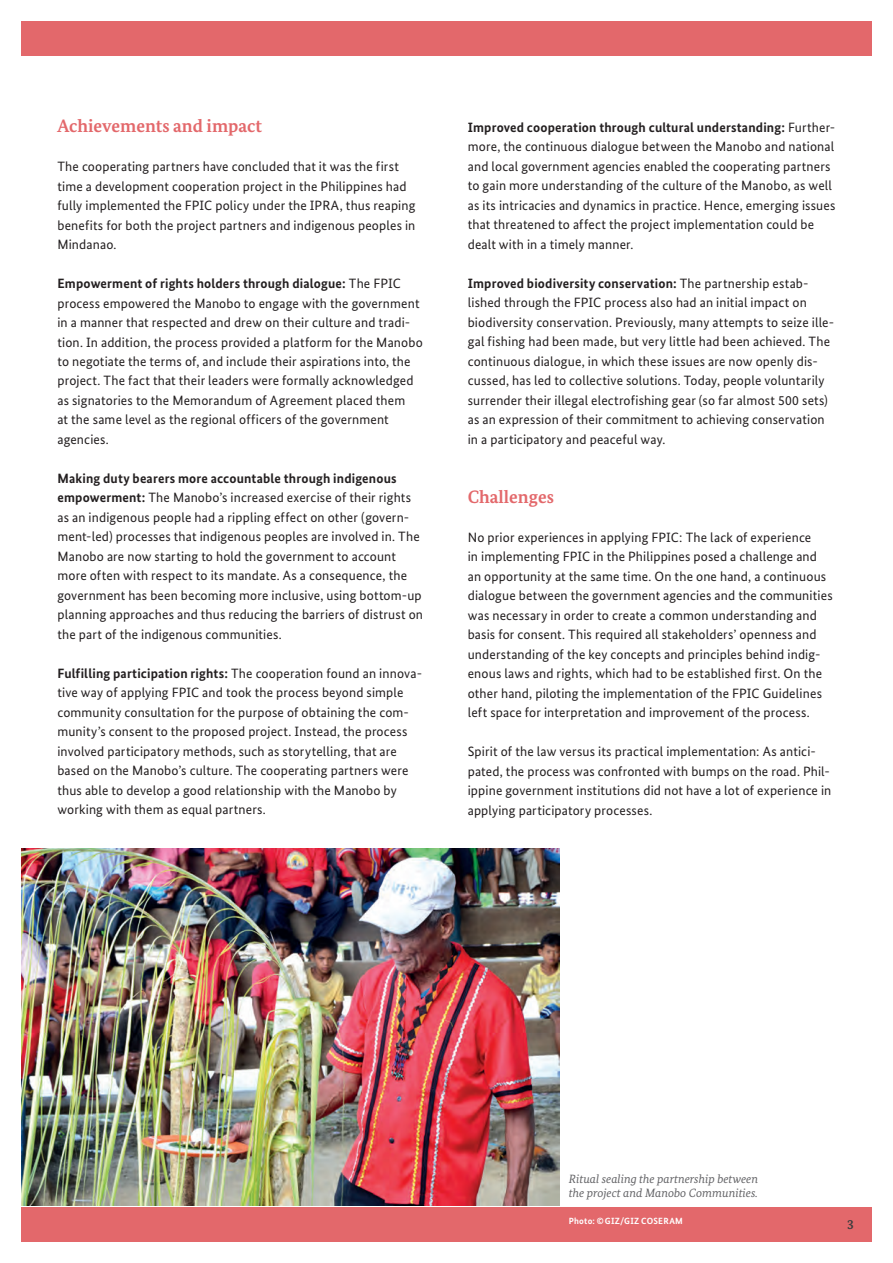
<style>
.page{position:relative;width:893px;height:1263px;background:#fff}
.page>*{position:absolute;margin:0;border:0;box-sizing:border-box;transform-origin:0 0}
.Überschrift1{font:700 18px "Bundes Serif";color:#e3686b}
.Paragraph{font:13.5px/19.5px "Bundes Sans";letter-spacing:.01em;color:#231f20}
.Page_number_right{font:700 13.5px "Bundes Serif";color:#3e3e3f}
.t1{font:italic 12px/14.4px "Bundes Serif";color:#636366}
.t2{font:700 9px "Bundes Sans";letter-spacing:.025em;color:#fff}
.s1{font-weight:700}
</style>
<div class="page">
<div style="left:21px;top:1208px;width:851px;height:34px;background:#e3686b"></div>
<div style="left:21px;top:21px;width:851px;height:34px;background:#e3686b"></div>
<img style="left:21px;top:849px;width:539px;height:356px">
<h2 class="Überschrift1" style="left:57px;top:115px;width:206px">Achievements and impact</h2>
<p class="Paragraph" style="left:57px;top:156px;width:360px">The cooperating partners have concluded that it was the first time a development cooperation project in the Philippines had fully implemented the FPIC policy under the IPRA, thus reaping benefits for both the project partners and indigenous peoples in Mindanao.</p>
<p class="Paragraph" style="left:57px;top:273px;width:367px"><span class="s1">Empowerment of rights holders through dialogue:</span> The FPIC process empowered the Manobo to engage with the government in a manner that respected and drew on their culture and tradi&shy;tion. In addition, the process provided a platform for the Manobo to negotiate the terms of, and include their aspirations into, the project. The fact that their leaders were formally acknowledged as signatories to the Memorandum of Agreement placed them<br>at the same level as the regional officers of the government agencies.</p>
<p class="Paragraph" style="left:57px;top:468px;width:367px"><span class="s1">Making duty bearers more accountable through indigenous empowerment:</span> The Manobo’s increased exercise of their rights as an indigenous people had a rippling effect on other (govern&shy;ment-led) processes that indigenous peoples are involved in. The Manobo are now starting to hold the government to account more often with respect to its mandate. As a consequence, the government has been becoming more inclusive, using bottom-up planning approaches and thus reducing the barriers of distrust on the part of the indigenous communities.</p>
<p class="Paragraph" style="left:57px;top:663px;width:366px"><span class="s1">Fulfilling participation rights:</span> The cooperation found an innova&shy;tive way of applying FPIC and took the process beyond simple community consultation for the purpose of obtaining the com&shy;munity’s consent to the proposed project. Instead, the process involved participatory methods, such as storytelling, that are based on the Manobo’s culture. The cooperating partners were thus able to develop a good relationship with the Manobo by working with them as equal partners.</p>
<p class="Paragraph" style="left:468px;top:117px;width:369px"><span class="s1">Improved cooperation through cultural understanding:</span> Further&shy;more, the continuous dialogue between the Manobo and national and local government agencies enabled the cooperating partners to gain more understanding of the culture of the Manobo, as well as its intricacies and dynamics in practice. Hence, emerging issues that threatened to affect the project implementation could be dealt with in a timely manner.</p>
<p class="Paragraph" style="left:468px;top:273px;width:368px"><span class="s1">Improved biodiversity conservation:</span> The partnership estab&shy;lished through the FPIC process also had an initial impact on biodiversity conservation. Previously, many attempts to seize ille&shy;gal fishing had been made, but very little had been achieved. The continuous dialogue, in which these issues are now openly dis&shy;cussed, has led to collective solutions. Today, people voluntarily surrender their illegal electrofishing gear (so far almost 500 sets) as an expression of their commitment to achieving conservation in a participatory and peaceful way.</p>
<h2 class="Überschrift1" style="left:468px;top:485px;width:88px">Challenges</h2>
<p class="Paragraph" style="left:468px;top:527px;width:366px">No prior experiences in applying FPIC: The lack of experience<br>in implementing FPIC in the Philippines posed a challenge and an opportunity at the same time. On the one hand, a continuous dialogue between the government agencies and the communities was necessary in order to create a common understanding and basis for consent. This required all stakeholders’ openness and understanding of the key concepts and principles behind indig&shy;enous laws and rights, which had to be established first. On the other hand, piloting the implementation of the FPIC Guidelines left space for interpretation and improvement of the process.</p>
<p class="Paragraph" style="left:468px;top:741px;width:365px">Spirit of the law versus its practical implementation: As antici&shy;pated, the process was confronted with bumps on the road. Phil&shy;ippine government institutions did not have a lot of experience in applying participatory processes.</p>
<p class="t1" style="left:569px;top:1171px;width:191px">Ritual sealing the partnership between the project and Manobo Communities.</p>
<p class="t2" style="left:569px;top:1215px;width:116px">Photo: ©GIZ/GIZ COSERAM</p>
<p class="Page_number_right" style="left:847px;top:1216px;width:8px">3</p>
</div>
